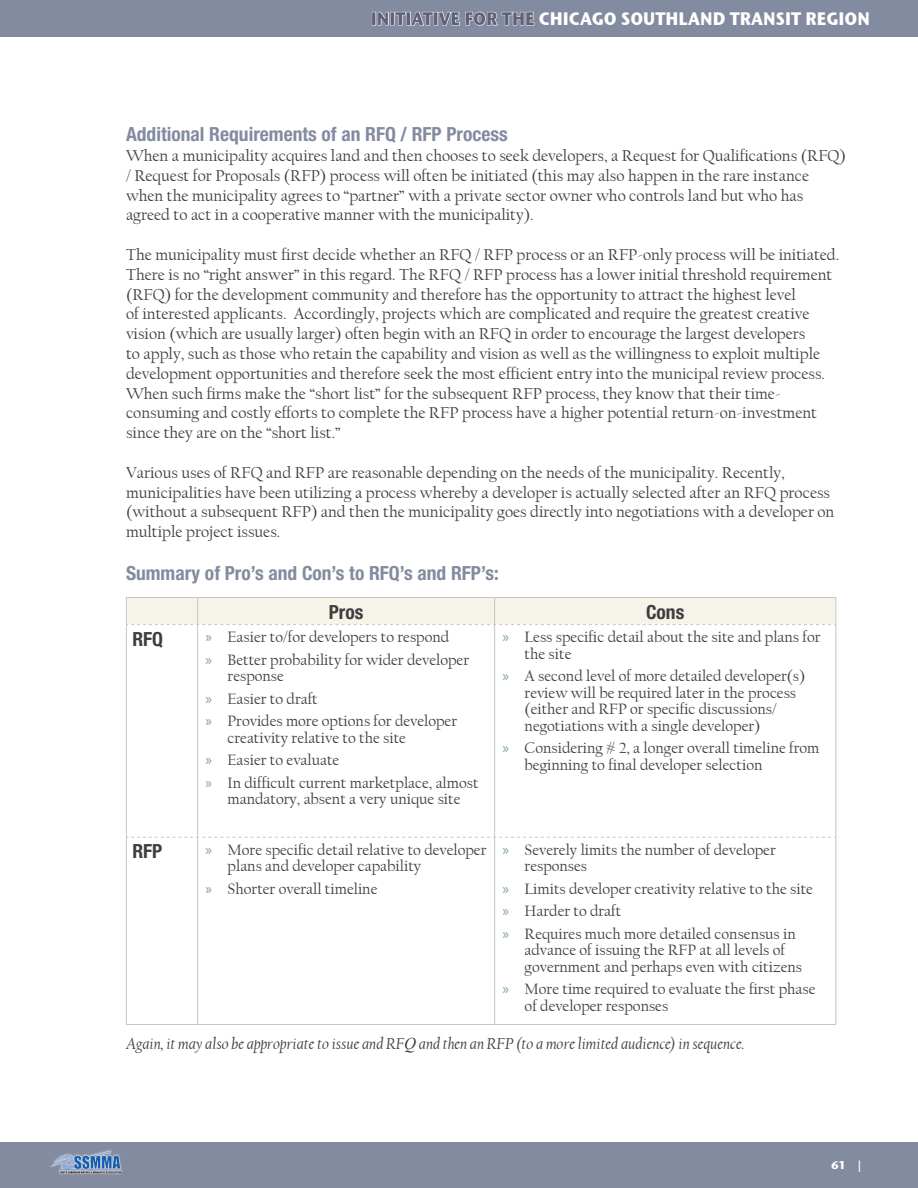
<style>
.page{position:relative;width:918px;height:1188px;background:#fff}
.page>*{position:absolute;margin:0;border:0;box-sizing:border-box;transform-origin:0 0}
.Heading_2{font:700 condensed 19.5px "Helvetica Neue";color:#838ba0}
.main_text{font:700 condensed 19.5px "Helvetica Neue";color:#3e3e3f}
.t1{font:18px "Stone Sans ITCTT Bold";color:#fff;scale:.9 1}
.main_text-2{font:16.5px/19.8px "Californian FB";color:#3e3e3f}
.main_text-3{font:italic 16.5px "Californian FB";color:#3e3e3f}
.t2{font:15.75px/16.5px "Californian FB";color:#3e3e3f}
.t3{font:700 11.25px "Stone Sans";color:#fff}
.s1{color:#5f6176}
.s2{font-family:"Myriad Pro";color:#799fae}
.s3{font-family:"Times New Roman"}
</style>
<div class="page">
<div style="left:0;top:1142px;width:918px;height:46px;background:#838ba0"></div>
<img style="left:50px;top:1150px;width:72px;height:24px">
<div style="left:0;top:0;width:918px;height:37px;background:#838ba0"></div>
<div style="left:372px;top:12px;width:4px;height:13px;border:1px solid #fff"></div>
<svg style="left:378px;top:12px;width:11px;height:14px"></svg>
<div style="left:390px;top:12px;width:5px;height:13px;border:1px solid #fff"></div>
<svg style="left:395px;top:11px;width:140px;height:15px"></svg>
<hr style="left:197px;top:625px;width:1px;height:212px;background:#c4c5c5">
<hr style="left:494px;top:625px;width:1px;height:212px;background:#c4c5c5">
<hr style="left:197px;top:838px;width:1px;height:186px;background:#c4c5c5">
<hr style="left:494px;top:838px;width:1px;height:186px;background:#c4c5c5">
<svg style="left:127px;top:837px;width:709px;height:1px"></svg>
<hr style="left:126px;top:597px;width:72px;height:1px;background:#c4c5c5">
<hr style="left:198px;top:597px;width:297px;height:1px;background:#c4c5c5">
<hr style="left:495px;top:597px;width:341px;height:1px;background:#c4c5c5">
<div style="left:126px;top:598px;width:711px;height:27px;background:#f6f3e9"></div>
<hr style="left:126px;top:625px;width:1px;height:212px;background:#c4c5c5">
<hr style="left:836px;top:625px;width:1px;height:212px;background:#c4c5c5">
<hr style="left:126px;top:837px;width:1px;height:187px;background:#c4c5c5">
<hr style="left:836px;top:837px;width:1px;height:187px;background:#c4c5c5">
<hr style="left:126px;top:1024px;width:72px;height:1px;background:#c4c5c5">
<hr style="left:198px;top:1024px;width:297px;height:1px;background:#c4c5c5">
<hr style="left:495px;top:1024px;width:341px;height:1px;background:#c4c5c5">
<p class="t1" style="left:371px;top:7px;width:556px"><span class="s1">INITIATIVE FOR THE</span> CHICAGO SOUTHLAND TRANSIT REGION</p>
<p class="Heading_2" style="left:126px;top:122px;width:383px">Additional Requirements of an RFQ / RFP Process</p>
<p class="main_text-2" style="left:126px;top:146px;width:722px">When a municipality acquires land and then chooses to seek developers, a Request for Qualifications (RFQ) / Request for Proposals (RFP) process will often be initiated (this may also happen in the rare instance when the municipality agrees to “partner” with a private sector owner who controls land but who has agreed to act in a cooperative manner with the municipality).</p>
<p class="main_text-2" style="left:126px;top:245px;width:715px">The municipality must first decide whether an RFQ / RFP process or an RFP-only process will be initiated.<br>There is no “right answer” in this regard. The RFQ / RFP process has a lower initial threshold requirement (RFQ) for the development community and therefore has the opportunity to attract the highest level<br>of interested applicants. Accordingly, projects which are complicated and require the greatest creative vision (which are usually larger) often begin with an RFQ in order to encourage the largest developers<br>to apply, such as those who retain the capability and vision as well as the willingness to exploit multiple development opportunities and therefore seek the most efficient entry into the municipal review process.<br>When such firms make the “short list” for the subsequent RFP process, they know that their time&shy;consuming and costly efforts to complete the RFP process have a higher potential return-on-investment since they are on the “short list.”</p>
<p class="main_text-2" style="left:126px;top:463px;width:710px">Various uses of RFQ and RFP are reasonable depending on the needs of the municipality. Recently, municipalities have been utilizing a process whereby a developer is actually selected after an RFQ process (without a subsequent RFP) and then the municipality goes directly into negotiations with a developer on multiple project issues.</p>
<p class="Heading_2" style="left:126px;top:562px;width:374px">Summary of Pro’s and Con’s to RFQ’s and RFP’s:</p>
<p class="main_text" style="left:329px;top:600px;width:36px">Pros</p>
<p class="main_text" style="left:646px;top:600px;width:40px">Cons</p>
<p class="main_text" style="left:132px;top:627px;width:32px">RFQ</p>
<p class="t2" style="left:205px;top:629px;width:245px"><span class="s2">»</span> Easier to/for developers to respond</p>
<p class="t2" style="left:228px;top:652px;width:243px;text-indent:-22px"><span class="s2">»</span> Better probability for wider developer response</p>
<p class="t2" style="left:205px;top:691px;width:114px"><span class="s2">»</span> Easier to draft</p>
<p class="t2" style="left:228px;top:713px;width:231px;text-indent:-22px"><span class="s2">»</span> Provides more options for developer creativity relative to the site</p>
<p class="t2" style="left:205px;top:752px;width:135px"><span class="s2">»</span> Easier to evaluate</p>
<p class="t2" style="left:205px;top:775px;width:275px;text-align:center"><span class="s2">»</span> In difficult current marketplace, almost mandatory, absent a very unique site</p>
<p class="t2" style="left:525px;top:629px;width:297px;text-indent:-22px"><span class="s2">»</span> Less specific detail about the site and plans for the site</p>
<p class="t2" style="left:525px;top:668px;width:282px;text-indent:-22px"><span class="s2">»</span> A second level of more detailed developer(s) review will be required later in the process (either and RFP or specific discussions/ negotiations with a single developer)</p>
<p class="t2" style="left:525px;top:740px;width:296px;text-indent:-22px"><span class="s2">»</span> Considering # 2, a longer overall timeline from beginning to final developer selection</p>
<p class="t2" style="left:525px;top:842px;width:253px;text-indent:-22px"><span class="s2">»</span> Severely limits the number of developer responses</p>
<p class="t2" style="left:502px;top:881px;width:312px"><span class="s2">»</span> Limits developer creativity relative to the site</p>
<p class="t2" style="left:502px;top:903px;width:120px"><span class="s2">»</span> Harder to draft</p>
<p class="t2" style="left:525px;top:926px;width:279px;text-indent:-22px"><span class="s2">»</span> Requires much more detailed consensus in advance of issuing the RFP at all levels of government and perhaps even with citizens</p>
<p class="t2" style="left:525px;top:981px;width:292px;text-indent:-22px"><span class="s2">»</span> More time required to evaluate the first phase of developer responses</p>
<p class="main_text-3" style="left:126px;top:1035px;width:620px">Again, it may also be appropriate to issue and RF<span class="s3">Q</span> and then an RFP (to a more limited audience) in sequence.</p>
<p class="main_text" style="left:132px;top:840px;width:31px">RFP</p>
<p class="t2" style="left:228px;top:842px;width:260px;text-indent:-22px"><span class="s2">»</span> More specific detail relative to developer plans and developer capability</p>
<p class="t2" style="left:205px;top:881px;width:174px"><span class="s2">»</span> Shorter overall timeline</p>
<p class="t3" style="left:831px;top:1158px;width:32px">61 |</p>
</div>
